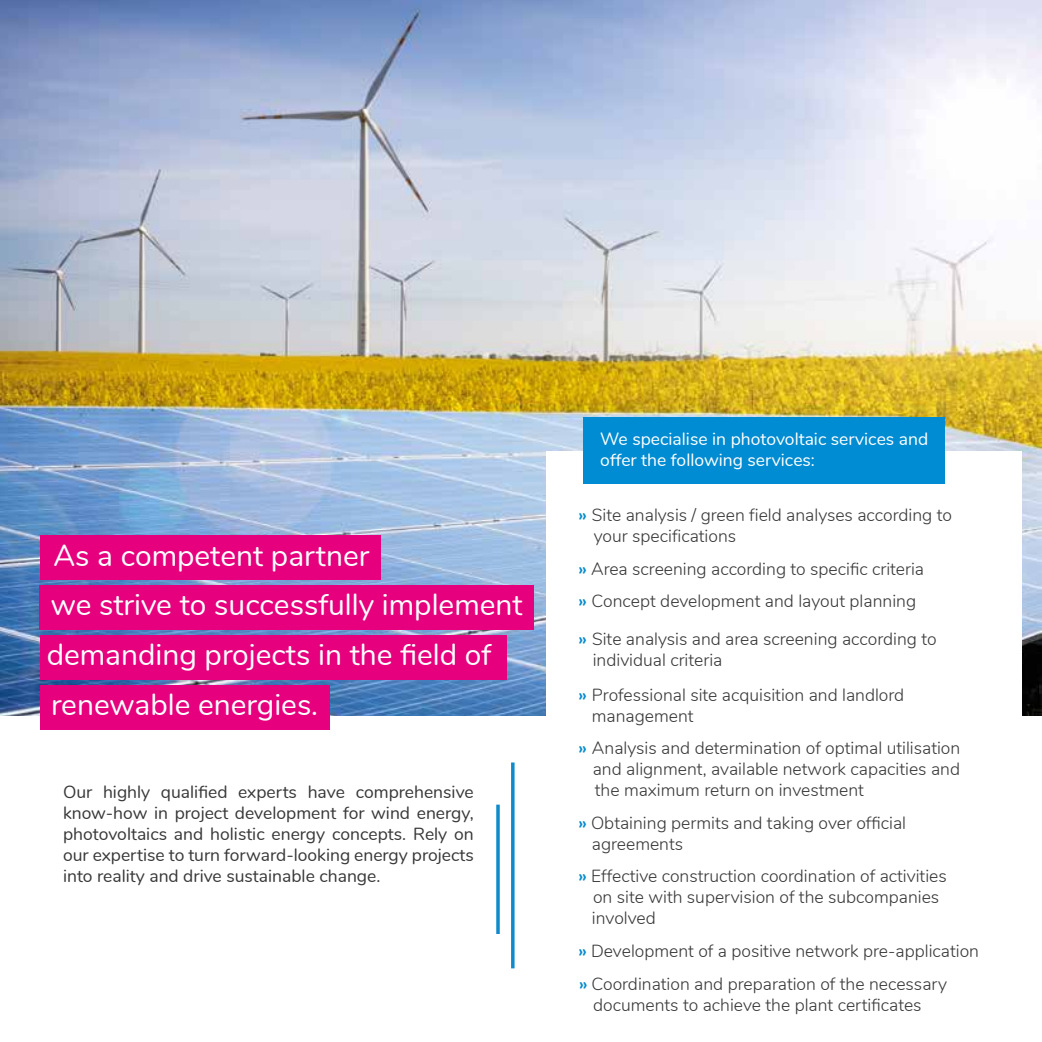
<style>
.page{position:relative;width:1042px;height:1042px;background:#fff}
.page>*{position:absolute;margin:0;border:0;box-sizing:border-box;transform-origin:0 0}
.t1{font:29.93px/49.7px "Nunito";color:#fff}
.t2{font:300 17.5px/21px "Nunito";color:#373737}
.t3{font:17.5px/21px "Nunito";color:#373737;text-align:justify}
.t4{font:17.5px/21px "Nunito";color:#fff}
.s1{font-weight:700;color:#088bcc}
</style>
<div class="page">
<img style="left:0;top:0;width:1042px;height:715px">
<svg style="left:496px;top:804px;width:4px;height:130px"></svg>
<hr style="left:511px;top:762px;width:3px;height:206px;background:#0f8bcc">
<div style="left:40px;top:535px;width:340px;height:45px;background:#e6007d"></div>
<div style="left:40px;top:585px;width:494px;height:45px;background:#e6007d"></div>
<div style="left:40px;top:635px;width:466px;height:45px;background:#e6007d"></div>
<div style="left:40px;top:685px;width:289px;height:45px;background:#e6007d"></div>
<div style="left:547px;top:451px;width:475px;height:559px;background:#fff"></div>
<div style="left:583px;top:417px;width:362px;height:67px;background:#008cd2"></div>
<h1 class="t1" style="left:47px;top:529px;width:477px">As a competent partner<br>we strive to successfully implement demanding projects in the field of renewable energies.</h1>
<p class="t3" style="left:63px;top:781px;width:412px">Our highly qualified experts have comprehensive know-how in project development for wind energy, photovoltaics and holistic energy concepts. Rely on our expertise to turn forward-looking energy projects into reality and drive sustainable change.</p>
<p class="t4" style="left:600px;top:428px;width:329px">We specialise in photovoltaic services and offer the following services:</p>
<p class="t2" style="left:594px;top:504px;width:360px;text-indent:-15px"><span class="s1">»</span> Site analysis / green field analyses according to your specifications</p>
<p class="t2" style="left:578px;top:551px;width:347px;line-height:32.6px"><span class="s1">»</span> Area screening according to specific criteria <span class="s1">»</span> Concept development and layout planning</p>
<p class="t2" style="left:593px;top:628px;width:345px;text-indent:-14px"><span class="s1">»</span> Site analysis and area screening according to individual criteria</p>
<p class="t2" style="left:592px;top:683px;width:314px;text-indent:-13px"><span class="s1">»</span> Professional site acquisition and landlord management</p>
<p class="t2" style="left:593px;top:737px;width:369px;text-align:justify;text-indent:-14px"><span class="s1">»</span> Analysis and determination of optimal utilisation and alignment, available network capacities and the maximum return on investment</p>
<p class="t2" style="left:592px;top:811px;width:316px;text-indent:-13px"><span class="s1">»</span> Obtaining permits and taking over official agreements</p>
<p class="t2" style="left:592px;top:865px;width:356px;text-indent:-13px"><span class="s1">»</span> Effective construction coordination of activities on site with supervision of the subcompanies involved</p>
<p class="t2" style="left:578px;top:933px;width:402px;line-height:32.6px"><span class="s1">»</span> Development of a positive network pre-application <span class="s1">»</span> Coordination and preparation of the necessary</p>
<p class="t2" style="left:593px;top:993px;width:330px">documents to achieve the plant certificates</p>
</div>
